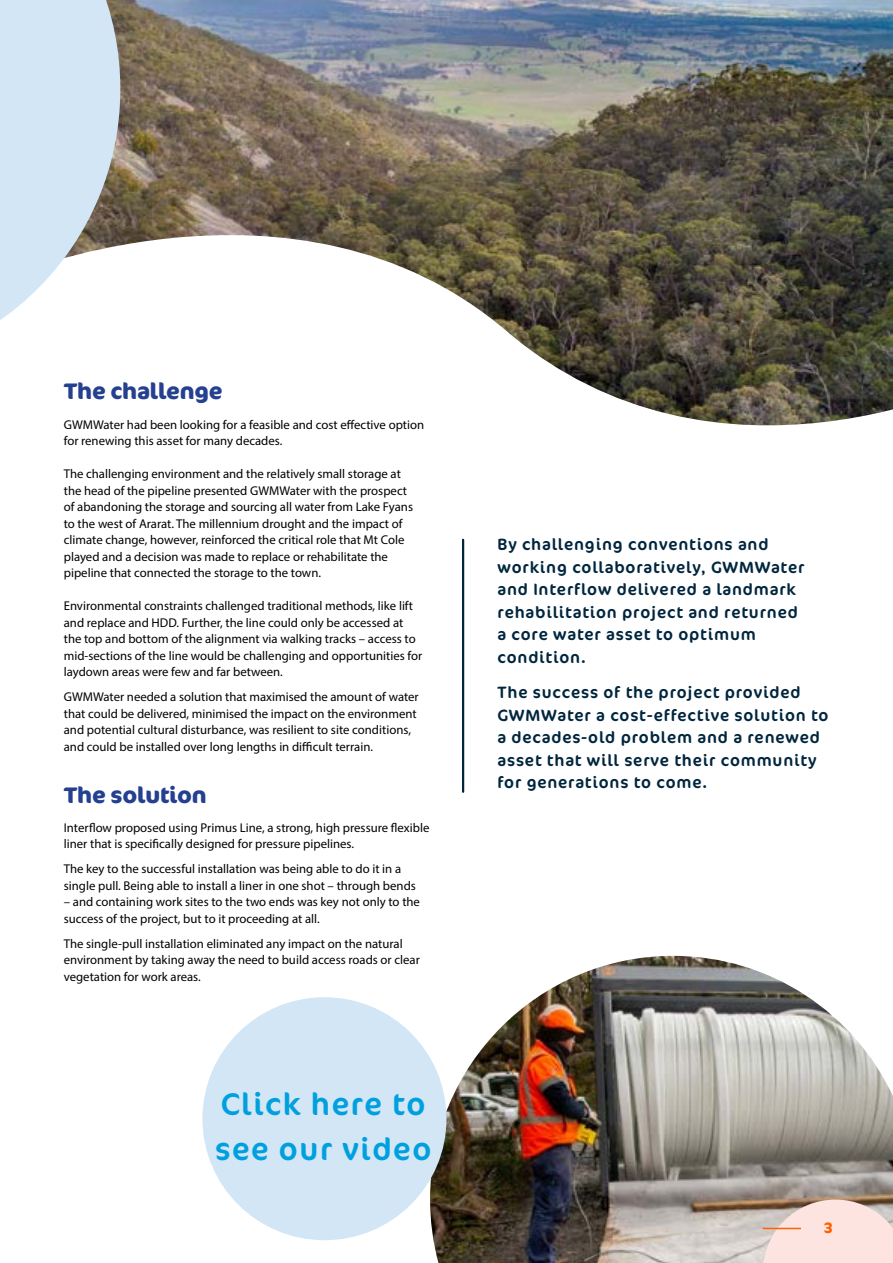
<style>
.page{position:relative;width:893px;height:1263px;background:#fff}
.page>*{position:absolute;margin:0;border:0;box-sizing:border-box;transform-origin:0 0}
.t1{font:31.5px/45px "Cocon Pro";letter-spacing:.05em;color:#00a0df}
.t2{font:700 22.5px "Cocon Pro";letter-spacing:-.01em;color:#25408f}
.t3{font:16.5px/22.5px "Cocon Pro";letter-spacing:.05em;color:#00263e}
.t4{font:700 15px "Cocon Pro";color:#ff6000}
.t5{font:12.75px/16.5px "Myriad Pro";color:#000}
</style>
<div class="page">
<img style="left:120px;top:0;width:773px;height:151px">
<svg style="left:120px;top:151px;width:773px;height:568px"></svg>
<svg style="left:0;top:0;width:120px;height:320px;background:#d1e0ea"></svg>
<hr style="left:462px;top:540px;width:2px;height:252px;background:#00263e">
<img style="left:430px;top:956px;width:463px;height:307px">
<div style="left:202px;top:997px;width:244px;height:243px;background:#d2e6f5;border-radius:50%"></div>
<svg style="left:763px;top:1199px;width:130px;height:64px;background:#ecd4ce"></svg>
<hr style="left:763px;top:1228px;width:38px;height:1px;background:#ff6000">
<h2 class="t2" style="left:64px;top:376px;width:160px">The challenge</h2>
<p class="t5" style="left:64px;top:416px;width:362px">GWMWater had been looking for a feasible and cost effective option for renewing this asset for many decades.</p>
<p class="t5" style="left:64px;top:465px;width:351px">The challenging environment and the relatively small storage at the head of the pipeline presented GWMWater with the prospect of abandoning the storage and sourcing all water from Lake Fyans to the west of Ararat. The millennium drought and the impact of climate change, however, reinforced the critical role that Mt Cole played and a decision was made to replace or rehabilitate the pipeline that connected the storage to the town.</p>
<p class="t5" style="left:64px;top:597px;width:360px">Environmental constraints challenged traditional methods, like lift and replace and HDD. Further, the line could only be accessed at the top and bottom of the alignment via walking tracks – access to mid-sections of the line would be challenging and opportunities for laydown areas were few and far between.</p>
<p class="t5" style="left:64px;top:688px;width:356px">GWMWater needed a solution that maximised the amount of water that could be delivered, minimised the impact on the environment and potential cultural disturbance, was resilient to site conditions, and could be installed over long lengths in difficult terrain.</p>
<h2 class="t2" style="left:64px;top:779px;width:144px">The solution</h2>
<p class="t5" style="left:64px;top:819px;width:367px">Interflow proposed using Primus Line, a strong, high pressure flexible liner that is specifically designed for pressure pipelines.</p>
<p class="t5" style="left:64px;top:861px;width:354px">The key to the successful installation was being able to do it in a single pull. Being able to install a liner in one shot – through bends</p>
<p class="t5" style="left:64px;top:894px;width:358px">– and containing work sites to the two ends was key not only to the success of the project, but to it proceeding at all.</p>
<p class="t5" style="left:64px;top:935px;width:358px">The single-pull installation eliminated any impact on the natural environment by taking away the need to build access roads or clear vegetation for work areas.</p>
<h1 class="t1" style="left:215px;top:1080px;width:218px">Click here to see our video</h1>
<p class="t3" style="left:497px;top:533px;width:308px">By challenging conventions and working collaboratively, GWMWater and Interflow delivered a landmark rehabilitation project and returned a core water asset to optimum condition.</p>
<p class="t3" style="left:497px;top:681px;width:333px">The success of the project provided GWMWater a cost-effective solution to a decades-old problem and a renewed asset that will serve their community for generations to come.</p>
<p class="t4" style="left:824px;top:1217px;width:11px">3</p>
</div>
